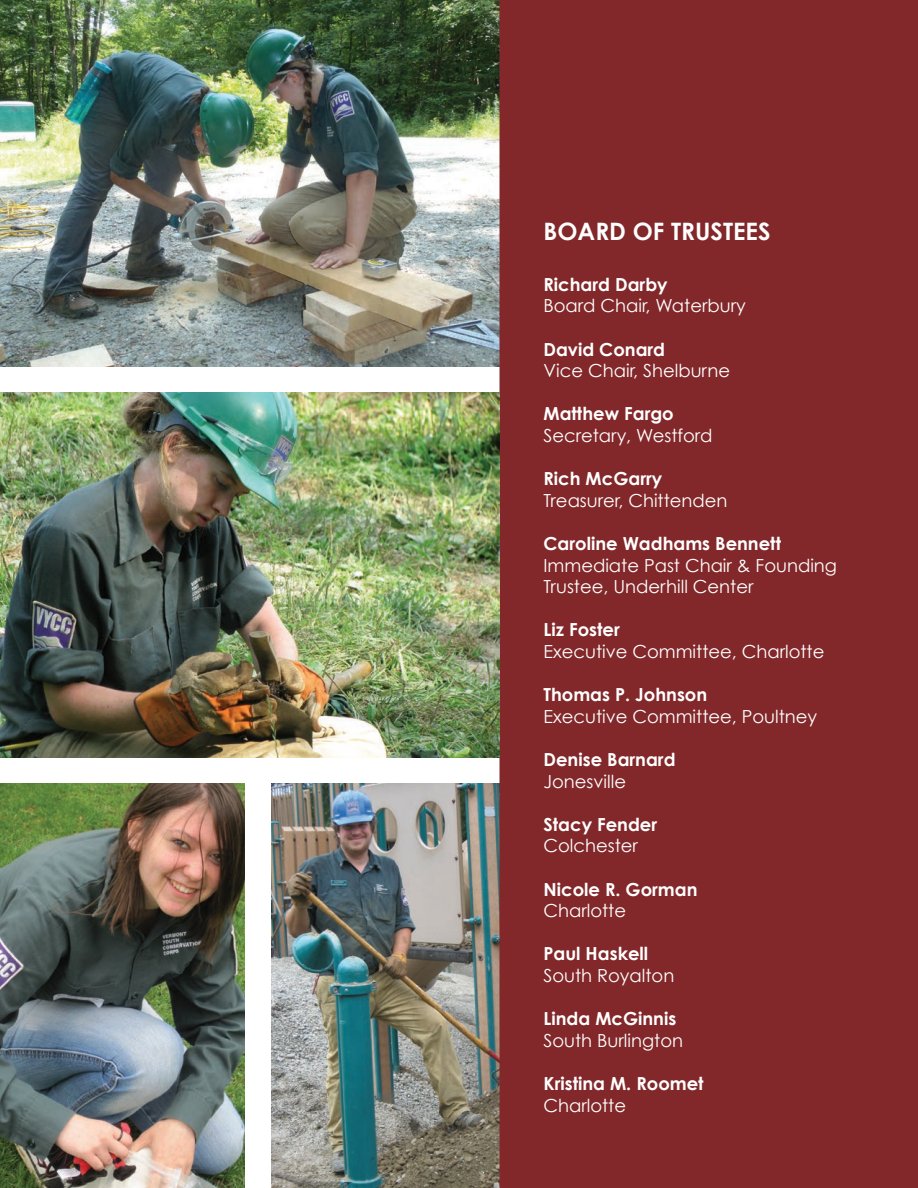
<style>
.page{position:relative;width:918px;height:1188px;background:#fff}
.page>*{position:absolute;margin:0;border:0;box-sizing:border-box;transform-origin:0 0}
.t1{font:700 24px "Century Gothic";color:#fff}
.t2{font:18px/21.6px "Century Gothic";color:#fff}
.t3{font:700 18px "Century Gothic";color:#fff}
</style>
<div class="page">
<img style="left:0;top:0;width:500px;height:367px">
<img style="left:272px;top:783px;width:228px;height:405px">
<div style="left:500px;top:0;width:418px;height:1188px;background:#83282a"></div>
<img style="left:0;top:783px;width:245px;height:405px">
<img style="left:0;top:392px;width:500px;height:366px">
<h1 class="t1" style="left:544px;top:217px;width:229px">board of trustees</h1>
<p class="t3" style="left:544px;top:273px;width:126px">Richard Darby</p>
<p class="t2" style="left:544px;top:295px;width:204px">Board Chair, Waterbury</p>
<p class="t3" style="left:544px;top:338px;width:123px">David Conard</p>
<p class="t2" style="left:544px;top:360px;width:188px">Vice Chair, Shelburne</p>
<p class="t3" style="left:544px;top:403px;width:132px">Matthew Fargo</p>
<p class="t2" style="left:544px;top:425px;width:171px">Secretary, Westford</p>
<p class="t3" style="left:544px;top:467px;width:120px">Rich McGarry</p>
<p class="t2" style="left:544px;top:489px;width:186px">Treasurer, Chittenden</p>
<p class="t3" style="left:544px;top:532px;width:239px">Caroline Wadhams Bennett</p>
<p class="t2" style="left:544px;top:554px;width:295px">Immediate Past Chair &amp; Founding<br>Trustee, Underhill Center</p>
<p class="t3" style="left:544px;top:619px;width:78px">Liz Foster</p>
<p class="t2" style="left:544px;top:641px;width:282px">Executive Committee, Charlotte</p>
<p class="t3" style="left:544px;top:683px;width:165px">Thomas P. Johnson</p>
<p class="t2" style="left:544px;top:705px;width:275px">Executive Committee, Poultney</p>
<p class="t3" style="left:544px;top:748px;width:134px">Denise Barnard</p>
<p class="t2" style="left:544px;top:770px;width:84px">Jonesville</p>
<p class="t3" style="left:544px;top:813px;width:115px">Stacy Fender</p>
<p class="t2" style="left:544px;top:835px;width:96px">Colchester</p>
<p class="t3" style="left:544px;top:878px;width:156px">Nicole R. Gorman</p>
<p class="t2" style="left:544px;top:900px;width:84px">Charlotte</p>
<p class="t3" style="left:544px;top:943px;width:106px">Paul Haskell</p>
<p class="t2" style="left:544px;top:965px;width:132px">South Royalton</p>
<p class="t3" style="left:544px;top:1007px;width:134px">Linda McGinnis</p>
<p class="t2" style="left:544px;top:1029px;width:141px">South Burlington</p>
<p class="t3" style="left:544px;top:1072px;width:162px">Kristina M. Roomet</p>
<p class="t2" style="left:544px;top:1094px;width:84px">Charlotte</p>
</div>
